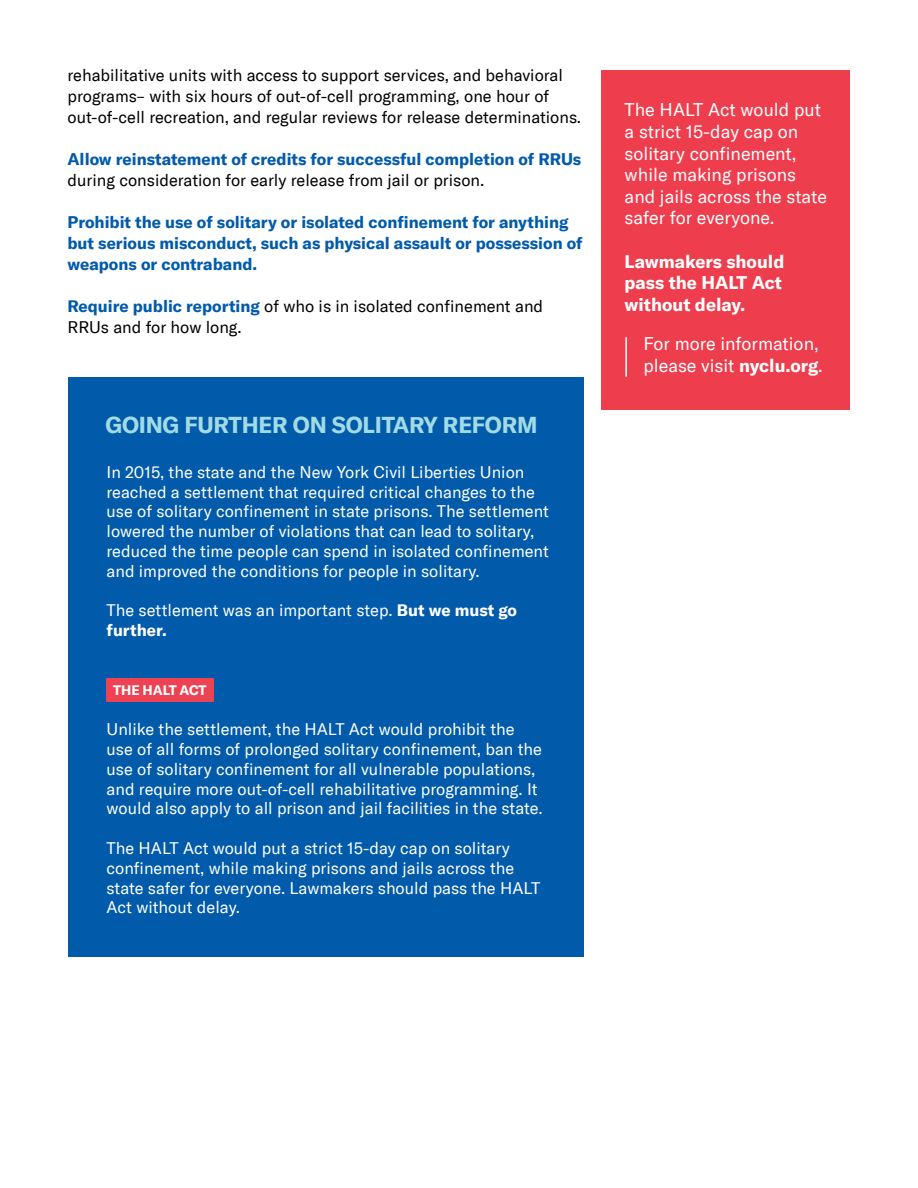
<style>
.page{position:relative;width:918px;height:1188px;background:#fff}
.page>*{position:absolute;margin:0;border:0;box-sizing:border-box;transform-origin:0 0}
.t1{font:700 22.5px "GT America ACLU";letter-spacing:-.01em;color:#a2dbe4}
.t2{font:18px/21.6px "GT America ACLU";color:#fff}
.t3{font:700 18px/21.6px "GT America ACLU";color:#fff}
.t4{font:16.5px/19.8px "GT America ACLU";color:#fff}
.t5{font:16.5px/21px "GT America ACLU";color:#000}
.t6{font:700 16.5px/21px "GT America ACLU";color:#015aaa}
.t7{font:700 13.5px "GT America ACLU";color:#fff}
.s1{font-weight:700;color:#015aaa}
.s2{font-weight:700}
</style>
<div class="page">
<div style="left:602px;top:70px;width:248px;height:340px;background:#ee3d4d"></div>
<div style="left:69px;top:377px;width:515px;height:580px;background:#015aaa"></div>
<div style="left:107px;top:678px;width:107px;height:24px;background:#ec4253"></div>
<hr style="left:625px;top:337px;width:2px;height:40px;background:#fff">
<p class="t5" style="left:68px;top:64px;width:515px">rehabilitative units with access to support services, and behavioral programs– with six hours of out-of-cell programming, one hour of out-of-cell recreation, and regular reviews for release determinations.</p>
<p class="t6" style="left:68px;top:148px;width:515px">Allow reinstatement of credits for successful completion of RRUs</p>
<p class="t5" style="left:68px;top:169px;width:418px">during consideration for early release from jail or prison.</p>
<p class="t6" style="left:68px;top:211px;width:517px">Prohibit the use of solitary or isolated confinement for anything but serious misconduct, such as physical assault or possession of weapons or contraband.</p>
<p class="t5" style="left:68px;top:295px;width:477px"><span class="s1">Require public reporting</span> of who is in isolated confinement and<br>RRUs and for how long.</p>
<h1 class="t1" style="left:105px;top:411px;width:434px">GOING FURTHER ON SOLITARY REFORM</h1>
<p class="t4" style="left:107px;top:462px;width:444px">In 2015, the state and the New York Civil Liberties Union reached a settlement that required critical changes to the use of solitary confinement in state prisons. The settlement lowered the number of violations that can lead to solitary, reduced the time people can spend in isolated confinement and improved the conditions for people in solitary.</p>
<p class="t4" style="left:107px;top:601px;width:412px">The settlement was an important step. <span class="s2">But we must go further.</span></p>
<p class="t7" style="left:113px;top:682px;width:95px">THE HALT ACT</p>
<p class="t4" style="left:107px;top:719px;width:438px">Unlike the settlement, the HALT Act would prohibit the use of all forms of prolonged solitary confinement, ban the use of solitary confinement for all vulnerable populations, and require more out-of-cell rehabilitative programming. It would also apply to all prison and jail facilities in the state.</p>
<p class="t4" style="left:107px;top:838px;width:435px">The HALT Act would put a strict 15-day cap on solitary confinement, while making prisons and jails across the state safer for everyone. Lawmakers should pass the HALT Act without delay.</p>
<p class="t2" style="left:625px;top:99px;width:204px">The HALT Act would put a strict 15-day cap on solitary confinement, while making prisons and jails across the state safer for everyone.</p>
<p class="t3" style="left:625px;top:250px;width:161px">Lawmakers should pass the HALT Act without delay.</p>
<p class="t2" style="left:643px;top:333px;width:181px">For more information, please visit <span class="s2">nyclu.org</span>.</p>
</div>
